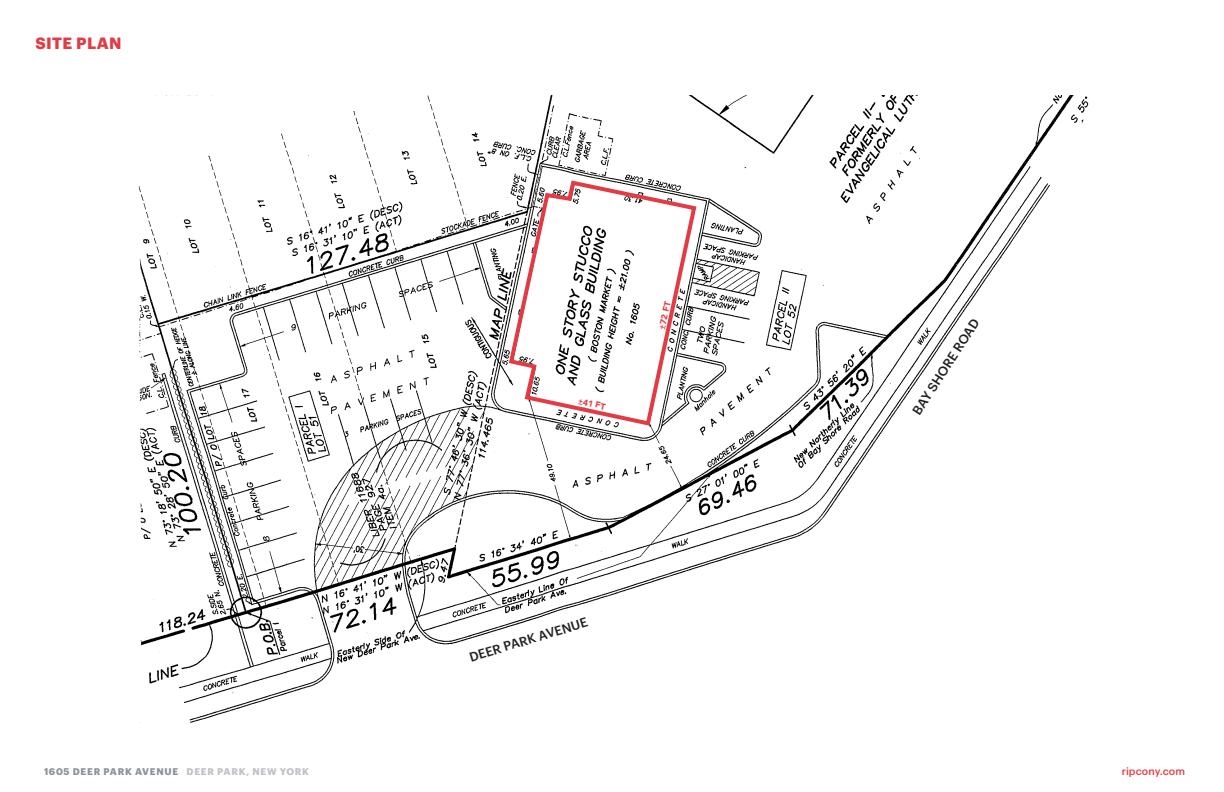
<style>
.page{position:relative;width:1224px;height:792px;background:#fff}
.page>*{position:absolute;margin:0;border:0;box-sizing:border-box;transform-origin:0 0}
.t1{font:700 16px "Graphik";letter-spacing:.025em;color:#e33b45}
.t2{font:500 12.9px "Graphik";color:#231f20}
.t3{font:500 10.5px "Graphik";letter-spacing:.01em;color:#e33b45}
.t4{font:700 9.5px "Graphik";letter-spacing:.075em;color:#8a949d}
.t5{font:900 8.7px "Avenir LT Std";color:#e33b45}
.s1{font-family:"Graphik";font-weight:500}
.s2{color:#bfc2c6}
</style>
<div class="page">
<img style="left:138px;top:95px;width:951px;height:628px">
<div style="left:924px;top:428px;width:88px;height:100px;background:#fff"></div>
<svg style="left:506px;top:178px;width:193px;height:250px"></svg>
<h1 class="t1" style="left:36px;top:31px;width:87px">SITE PLAN</h1>
<p class="t5" style="left:580px;top:395px;width:29px;rotate:13deg"><span class="s1">±</span>41 FT</p>
<p class="t5" style="left:657px;top:328px;width:29px;rotate:-77deg"><span class="s1">±</span>72 FT</p>
<h2 class="t2" style="left:467px;top:648px;width:124px;rotate:-17deg">DEER PARK AVENUE</h2>
<h2 class="t2" style="left:907px;top:408px;width:113px;rotate:-57deg">BAY SHORE ROAD</h2>
<p class="t4" style="left:44px;top:764px;width:267px">1605 DEER PARK AVENUE <span class="s2">DEER PARK, NEW YORK</span></p>
<p class="t3" style="left:1122px;top:763px;width:65px">ripcony.com</p>
</div>
